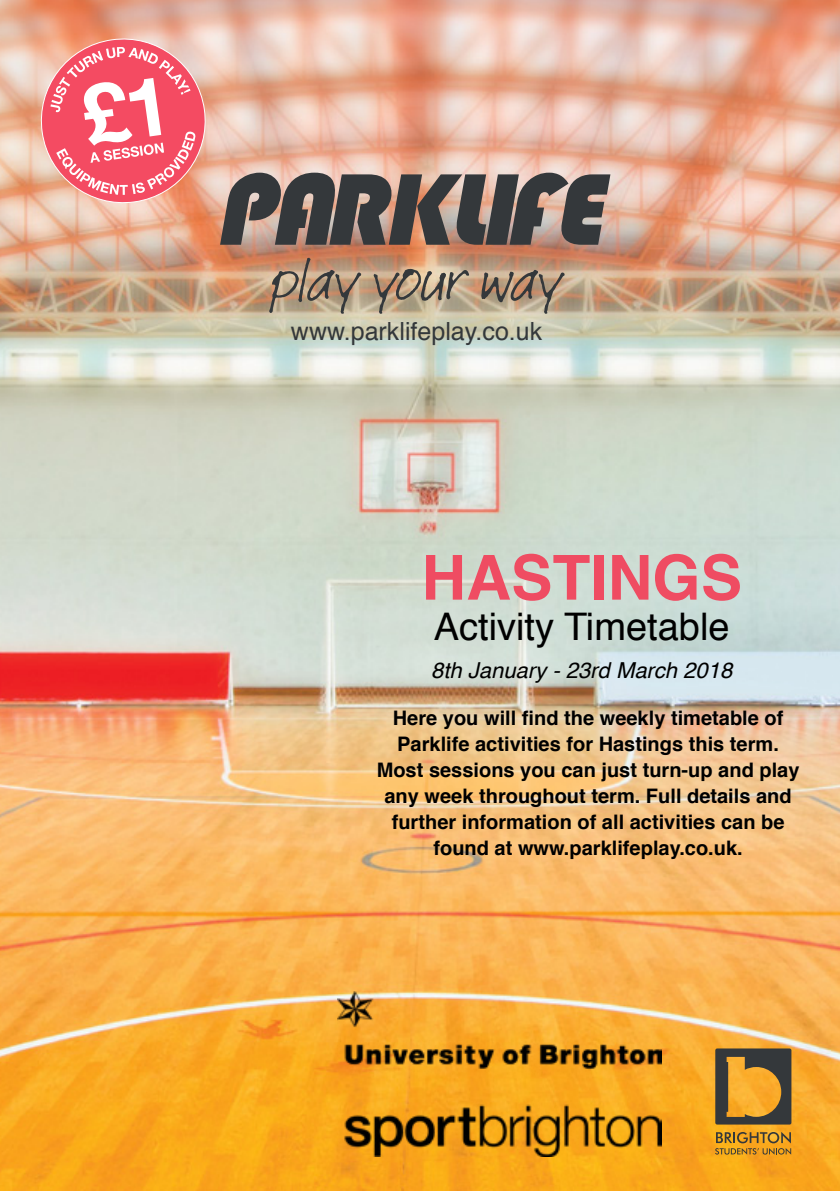
<style>
.page{position:relative;width:840px;height:1191px;background:#fff}
.page>*{position:absolute;margin:0;border:0;box-sizing:border-box;transform-origin:0 0}
.t1{font:700 62px "Helvetica";color:#ef4c62}
.t2{font:38px "Helvetica";color:#000}
.t3{font:25px "Helvetica";color:#34383b}
.t4{font:italic 22px "Helvetica";color:#000}
.t5{font:700 20px/26px "Helvetica";color:#000;text-align:center}
</style>
<div class="page">
<img style="left:0;top:0;width:839px;height:1191px">
<svg style="left:714px;top:1131px;width:76px;height:23px;background:#c28a25"></svg>
<svg style="left:714px;top:1048px;width:77px;height:76px;background:#8e6d34"></svg>
<img style="left:337px;top:991px;width:324px;height:165px">
<svg style="left:269px;top:258px;width:92px;height:56px;background:#aa8f77"></svg>
<svg style="left:373px;top:269px;width:96px;height:45px;background:#aa9881"></svg>
<svg style="left:481px;top:270px;width:83px;height:44px;background:#a5907a"></svg>
<img style="left:205px;top:240px;width:429px;height:18px">
<svg style="left:220px;top:173px;width:390px;height:72px;background:#6a605c"></svg>
<svg style="left:35px;top:32px;width:175px;height:177px;background:#f3888c"></svg>
<p class="t3" style="left:291px;top:312px;width:253px">www.parklifeplay.co.uk</p>
<h1 class="t1" style="left:421px;top:528px;width:322px">HASTINGS</h1>
<h2 class="t2" style="left:433px;top:597px;width:297px">Activity Timetable</h2>
<p class="t4" style="left:431px;top:652px;width:302px">8th January - 23rd March 2018</p>
<p class="t5" style="left:376px;top:705px;width:424px">Here you will find the weekly timetable of Parklife activities for Hastings this term.<br>Most sessions you can just turn-up and play any week throughout term. Full details and further information of all activities can be found at www.parklifeplay.co.uk.</p>
</div>
